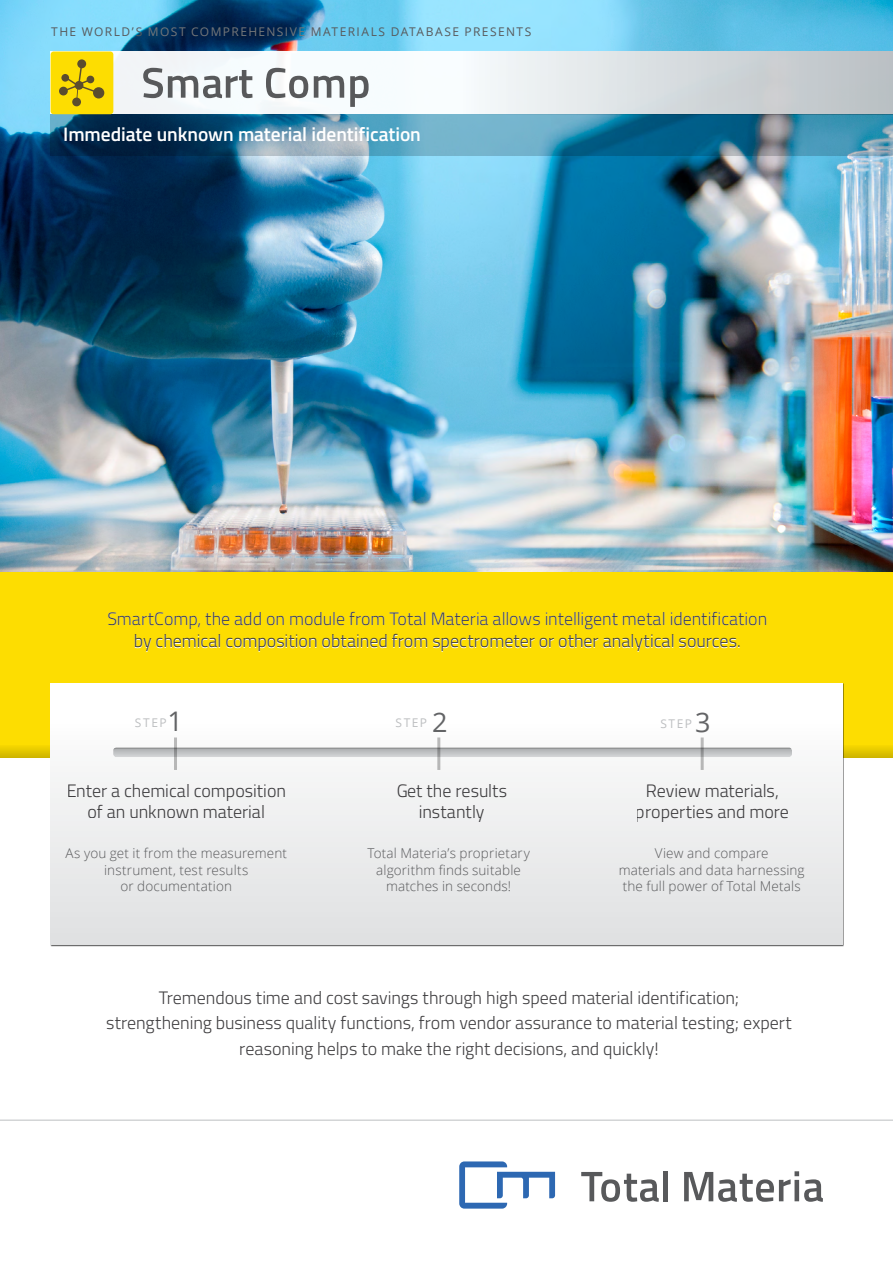
<style>
.page{position:relative;width:893px;height:1263px;background:#fff}
.page>*{position:absolute;margin:0;border:0;box-sizing:border-box;transform-origin:0 0}
.t1{font:27px "Open Sans";color:#636466}
.t2{font:600 19.5px "Titillium Web";letter-spacing:-.005em;color:#fff}
.t3{font:300 18px/21px "Titillium Web";color:#414042;text-align:center}
.t4{font:300 13.5px/16.5px "Open Sans";letter-spacing:.01em;color:#58595b;text-align:center}
.t5{font:12px "Open Sans";letter-spacing:.125em;color:#58595b}
.t6{font:12px "Open Sans";letter-spacing:.125em;color:#bcbec0}
.s1{color:#757779}
</style>
<div class="page">
<img style="left:0;top:0;width:893px;height:572px">
<div style="left:0;top:572px;width:893px;height:185px;background:#fddd01"></div>
<svg style="left:0;top:747px;width:893px;height:10px"></svg>
<div style="left:51px;top:683px;width:791px;height:262px;background:linear-gradient(to bottom,#fff,#dfe0e1)"></div>
<div style="left:100px;top:736px;width:705px;height:23px;background:#000;opacity:.32"></div>
<div style="left:51px;top:52px;width:842px;height:62px;background:#f7fcfe"></div>
<svg style="left:51px;top:114px;width:842px;height:41px"></svg>
<svg style="left:143px;top:68px;width:110px;height:30px"></svg>
<svg style="left:266px;top:68px;width:42px;height:30px"></svg>
<svg style="left:314px;top:76px;width:30px;height:22px"></svg>
<svg style="left:350px;top:76px;width:19px;height:31px"></svg>
<div style="left:51px;top:52px;width:62px;height:62px;background:#fddd01;border-radius:3px"></div>
<svg style="left:63px;top:64px;width:32px;height:36px"></svg>
<div style="left:72px;top:98px;width:9px;height:8px;background:#5b4d2e;border-radius:50%"></div>
<div style="left:59px;top:87px;width:9px;height:8px;background:#5b4d2e;border-radius:50%"></div>
<div style="left:75px;top:81px;width:8px;height:8px;background:#5b4d2e;border-radius:50%"></div>
<div style="left:61px;top:74px;width:8px;height:8px;background:#5b4d2e;border-radius:50%"></div>
<div style="left:87px;top:76px;width:7px;height:7px;background:#5b4d2e;border-radius:50%"></div>
<div style="left:77px;top:59px;width:9px;height:9px;background:#5b4d2e;border-radius:50%"></div>
<div style="left:93px;top:87px;width:11px;height:12px;background:#5b4d2e;border-radius:50%"></div>
<hr style="left:174px;top:737px;width:3px;height:33px;background:#000">
<hr style="left:437px;top:737px;width:3px;height:33px;background:#000">
<hr style="left:701px;top:737px;width:3px;height:33px;background:#000">
<svg style="left:581px;top:1172px;width:78px;height:30px"></svg>
<div style="left:663px;top:1171px;width:5px;height:30px;background:#58595b"></div>
<svg style="left:684px;top:1171px;width:139px;height:31px"></svg>
<svg style="left:459px;top:1161px;width:96px;height:47px"></svg>
<hr style="left:0;top:1119px;width:893px;height:2px;background:#d3d5d6">
<div style="left:435px;top:51px;width:458px;height:63px;background:linear-gradient(to right,#fafeff,#b8bec2)"></div>
<p class="t5" style="left:51px;top:23px;width:439px">THE WORLD’S <span class="s1">MOST COMPREHENSIVE</span> MATERIALS DATABASE PRESE</p>
<p class="t5" style="left:506px;top:23px;width:19px">NTS</p>
<p class="t2" style="left:63px;top:119px;width:359px">Immediate unknown material identification</p>
<p class="t3" style="left:107px;top:606px;width:661px;line-height:22.5px">SmartComp, the add on module from Total Materia allows intelligent metal identification by chemical composition obtained from spectrometer or other analytical sources.</p>
<h1 class="t1" style="left:168px;top:703px;width:17px">1</h1>
<h1 class="t1" style="left:432px;top:703px;width:17px">2</h1>
<h1 class="t1" style="left:695px;top:703px;width:17px">3</h1>
<p class="t6" style="left:135px;top:715px;width:33px">STEP</p>
<p class="t6" style="left:395px;top:715px;width:33px">STEP</p>
<p class="t6" style="left:660px;top:715px;width:33px">STEP</p>
<p class="t3" style="left:66px;top:779px;width:221px">Enter a chemical composition of an unknown material</p>
<p class="t4" style="left:65px;top:845px;width:223px">As you get it from the measurement instrument, test results<br>or documentation</p>
<p class="t3" style="left:396px;top:779px;width:113px">Get the results instantly</p>
<p class="t3" style="left:636px;top:779px;width:155px">Review materials, properties and more</p>
<p class="t4" style="left:367px;top:845px;width:164px">Total Materia’s proprietary algorithm finds suitable matches in seconds!</p>
<p class="t4" style="left:619px;top:845px;width:187px">View and compare<br>materials and data harnessing the full power of Total Metals</p>
<p class="t3" style="left:106px;top:984px;width:687px;line-height:25.5px">Tremendous time and cost savings through high speed material identification; strengthening business quality functions, from vendor assurance to material testing; expert reasoning helps to make the right decisions, and quickly!</p>
</div>
